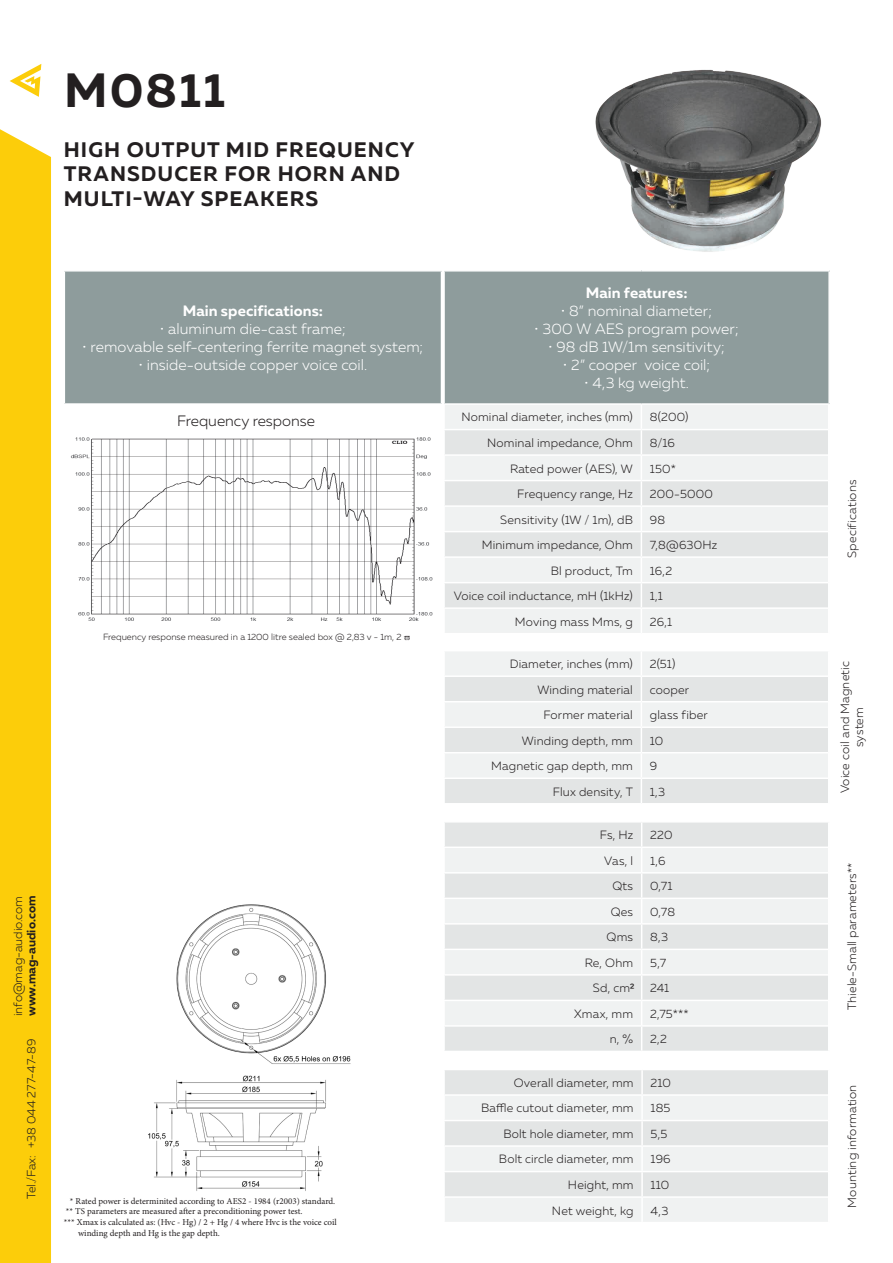
<style>
.page{position:relative;width:893px;height:1263px;background:#fff}
.page>*{position:absolute;margin:0;border:0;box-sizing:border-box;transform-origin:0 0}
.t1{font:700 48px "Muller";letter-spacing:.04em;color:#231f20}
.t2{font:700 21px/24.6px "Muller";letter-spacing:.05em;color:#231f20}
.table_head_sub{font:300 15px "Muller";letter-spacing:.005em;color:#fff}
.table_head_sub-2{font:700 15px "Muller";letter-spacing:.01em;color:#fff}
.t3{font:300 15px "Muller";color:#231f20}
.table_main{font:300 12px/13.8px "Muller";letter-spacing:.015em;color:#231f20;text-align:center}
.t4{font:700 12px "Muller";color:#231f20}
.t5{font:9px "Minion Pro";color:#231f20}
.t6{font:300 9px "Muller";color:#231f20}
</style>
<div class="page">
<div style="left:0;top:129px;width:51px;height:1134px;background:#fccd0a"></div>
<svg style="left:10px;top:64px;width:31px;height:33px"></svg>
<div style="left:444px;top:271px;width:385px;height:133px;background:#8e9c9c"></div>
<hr style="left:828px;top:272px;width:2px;height:131px;background:#fff">
<hr style="left:443px;top:270px;width:198px;height:2px;background:#fff">
<hr style="left:443px;top:272px;width:2px;height:131px;background:#fff">
<hr style="left:641px;top:270px;width:188px;height:2px;background:#fff">
<hr style="left:443px;top:403px;width:198px;height:2px;background:#fff">
<hr style="left:641px;top:403px;width:188px;height:2px;background:#fff">
<img style="left:595px;top:69px;width:227px;height:183px">
<svg style="left:445px;top:405px;width:383px;height:817px"></svg>
<img style="left:148px;top:904px;width:203px;height:287px">
<img style="left:70px;top:437px;width:363px;height:184px">
<div style="left:64px;top:271px;width:377px;height:133px;background:#8e9c9c"></div>
<hr style="left:64px;top:270px;width:378px;height:2px;background:#fff">
<hr style="left:64px;top:272px;width:1px;height:131px;background:#fff">
<hr style="left:64px;top:403px;width:378px;height:2px;background:#fff">
<p class="t1" style="left:64px;top:61px;width:163px">M0811</p>
<p class="t2" style="left:64px;top:137px;width:352px">HIGH OUTPUT MID FREQUENCY<br>TRANSDUCER FOR HORN AND</p>
<p class="t2" style="left:64px;top:186px;width:256px">MULTI-WAY SPEAKERS</p>
<p class="table_head_sub-2" style="left:183px;top:302px;width:142px">Main specifications:</p>
<p class="table_head_sub" style="left:160px;top:320px;width:187px">• aluminum die-cast frame;</p>
<p class="table_head_sub" style="left:82px;top:338px;width:343px">• removable self-centering ferrite magnet system;</p>
<p class="table_head_sub" style="left:139px;top:356px;width:230px">• inside-outside copper voice coil.</p>
<p class="t3" style="left:177px;top:411px;width:139px">Frequency response</p>
<p class="t6" style="left:103px;top:631px;width:300px">Frequency response measured in a 1200 litre sealed box @ 2,83 v - 1m, 2</p>
<p class="t4" style="left:24px;top:1016px;width:122px;rotate:-90deg">www.mag-audio.com</p>
<p class="table_main" style="left:11px;top:1016px;width:122px;rotate:-90deg">info@mag-audio.com</p>
<p class="table_main" style="left:24px;top:1199px;width:162px;rotate:-90deg">Tel./Fax: +38 044 277-47-89</p>
<p class="t5" style="left:70px;top:1195px;width:267px">* Rated power is determinited according to AES2 - 1984 (r2003) standard.</p>
<p class="t5" style="left:66px;top:1205px;width:238px">** TS parameters are measured after a preconditioning power test.</p>
<p class="t5" style="left:64px;top:1216px;width:274px">*** Xmax is calculated as: (Hvc - Hg) / 2 + Hg / 4 where Hvc is the voice coil</p>
<p class="t5" style="left:78px;top:1227px;width:143px">winding depth and Hg is the gap depth.</p>
<p class="table_head_sub-2" style="left:586px;top:284px;width:103px">Main features:</p>
<p class="table_head_sub" style="left:561px;top:302px;width:153px">• 8” nominal diameter;</p>
<p class="table_head_sub" style="left:534px;top:320px;width:206px">• 300 W AES program power;</p>
<p class="table_head_sub" style="left:548px;top:338px;width:179px">• 98 dB 1W/1m sensitivity;</p>
<p class="table_head_sub" style="left:563px;top:356px;width:149px">• 2” cooper voice coil;</p>
<p class="table_head_sub" style="left:584px;top:374px;width:106px">• 4,3 kg weight.</p>
<p class="table_main" style="left:461px;top:410px;width:173px">Nominal diameter, inches (mm)</p>
<p class="table_main" style="left:650px;top:410px;width:40px">8(200)</p>
<p class="table_main" style="left:487px;top:436px;width:147px">Nominal impedance, Ohm</p>
<p class="table_main" style="left:650px;top:436px;width:26px">8/16</p>
<p class="table_main" style="left:510px;top:461px;width:124px">Rated power (AES), W</p>
<p class="table_main" style="left:650px;top:461px;width:28px">150*</p>
<p class="table_main" style="left:517px;top:487px;width:117px">Frequency range, Hz</p>
<p class="table_main" style="left:650px;top:487px;width:65px">200-5000</p>
<p class="table_main" style="left:500px;top:512px;width:134px">Sensitivity (1W / 1m), dB</p>
<p class="table_main" style="left:650px;top:512px;width:17px">98</p>
<p class="table_main" style="left:482px;top:538px;width:153px">Minimum impedance, Ohm</p>
<p class="table_main" style="left:650px;top:538px;width:69px">7,8@630Hz</p>
<p class="table_main" style="left:551px;top:563px;width:84px">Bl product, Tm</p>
<p class="table_main" style="left:650px;top:563px;width:24px">16,2</p>
<p class="table_main" style="left:454px;top:589px;width:181px">Voice coil inductance, mH (1kHz)</p>
<p class="table_main" style="left:650px;top:589px;width:14px">1,1</p>
<p class="table_main" style="left:515px;top:614px;width:119px">Moving mass Mms, g</p>
<p class="table_main" style="left:650px;top:614px;width:24px">26,1</p>
<p class="table_main" style="left:510px;top:657px;width:125px">Diameter, inches (mm)</p>
<p class="table_main" style="left:650px;top:657px;width:27px">2(51)</p>
<p class="table_main" style="left:838px;top:793px;width:134px;rotate:-90deg">Voice coil and Magnetic system</p>
<p class="table_main" style="left:845px;top:558px;width:80px;rotate:-90deg">Specifications</p>
<p class="table_main" style="left:537px;top:682px;width:97px">Winding material</p>
<p class="table_main" style="left:650px;top:682px;width:41px">cooper</p>
<p class="table_main" style="left:543px;top:708px;width:91px">Former material</p>
<p class="table_main" style="left:650px;top:708px;width:59px">glass fiber</p>
<p class="table_main" style="left:522px;top:733px;width:113px">Winding depth, mm</p>
<p class="table_main" style="left:650px;top:733px;width:15px">10</p>
<p class="table_main" style="left:491px;top:759px;width:143px">Magnetic gap depth, mm</p>
<p class="table_main" style="left:650px;top:759px;width:9px">9</p>
<p class="table_main" style="left:553px;top:784px;width:81px">Flux density, T</p>
<p class="table_main" style="left:650px;top:784px;width:17px">1,3</p>
<p class="table_main" style="left:600px;top:828px;width:35px">Fs, Hz</p>
<p class="table_main" style="left:650px;top:828px;width:24px">220</p>
<p class="table_main" style="left:604px;top:853px;width:30px">Vas, l</p>
<p class="table_main" style="left:650px;top:853px;width:17px">1,6</p>
<p class="table_main" style="left:612px;top:879px;width:22px">Qts</p>
<p class="table_main" style="left:650px;top:879px;width:24px">0,71</p>
<p class="table_main" style="left:611px;top:904px;width:24px">Qes</p>
<p class="table_main" style="left:650px;top:904px;width:26px">0,78</p>
<p class="table_main" style="left:607px;top:930px;width:28px">Qms</p>
<p class="table_main" style="left:650px;top:930px;width:19px">8,3</p>
<p class="table_main" style="left:585px;top:956px;width:50px">Re, Оhm</p>
<p class="table_main" style="left:650px;top:956px;width:17px">5,7</p>
<p class="table_main" style="left:593px;top:981px;width:42px">Sd, сm²</p>
<p class="table_main" style="left:650px;top:981px;width:21px">241</p>
<p class="table_main" style="left:574px;top:1007px;width:61px">Xmax, mm</p>
<p class="table_main" style="left:650px;top:1007px;width:40px">2,75***</p>
<p class="table_main" style="left:610px;top:1032px;width:25px">n, %</p>
<p class="table_main" style="left:650px;top:1032px;width:18px">2,2</p>
<p class="table_main" style="left:514px;top:1076px;width:121px">Overall diameter, mm</p>
<p class="table_main" style="left:651px;top:1076px;width:22px">210</p>
<p class="table_main" style="left:481px;top:1101px;width:154px">Baffle cutout diameter, mm</p>
<p class="table_main" style="left:651px;top:1101px;width:21px">185</p>
<p class="table_main" style="left:503px;top:1127px;width:132px">Bolt hole diameter, mm</p>
<p class="table_main" style="left:651px;top:1127px;width:18px">5,5</p>
<p class="table_main" style="left:499px;top:1152px;width:136px">Bolt circle diameter, mm</p>
<p class="table_main" style="left:651px;top:1152px;width:22px">196</p>
<p class="table_main" style="left:568px;top:1178px;width:67px">Height, mm</p>
<p class="table_main" style="left:651px;top:1178px;width:20px">110</p>
<p class="table_main" style="left:552px;top:1203px;width:83px">Net weight, kg</p>
<p class="table_main" style="left:651px;top:1203px;width:19px">4,3</p>
<p class="table_main" style="left:845px;top:1010px;width:149px;rotate:-90deg">Thiele-Small parameters**</p>
<p class="table_main" style="left:845px;top:1207px;width:125px;rotate:-90deg">Mounting information</p>
</div>
